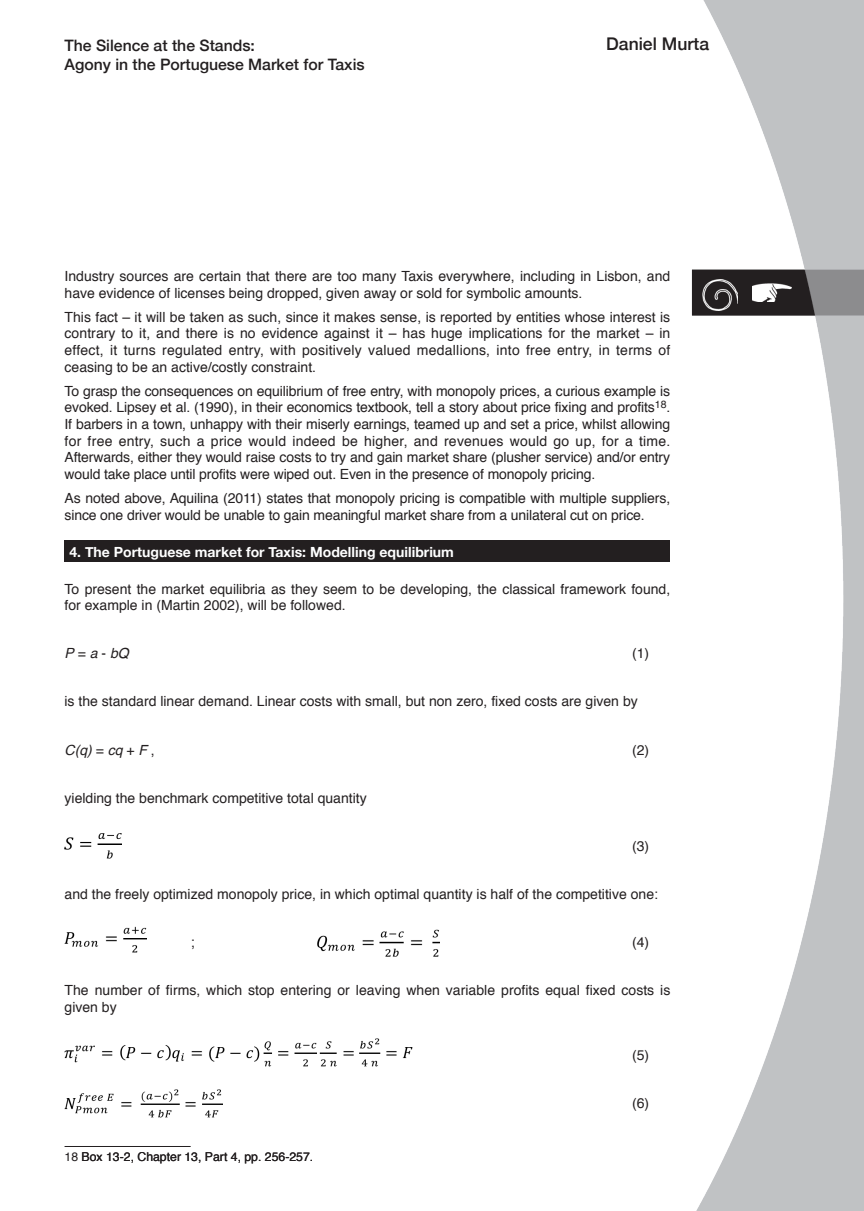
<style>
.page{position:relative;width:864px;height:1211px;background:#fff}
.page>*{position:absolute;margin:0;border:0;box-sizing:border-box;transform-origin:0 0}
.t1{font:500 17.5px "Helvetica Neue";color:#231f20}
.t2{font:500 15.75px "Helvetica Neue";color:#231f20}
.texto{font:14px/16.6px "Helvetica";color:#231f20}
.NOTAS{font:14px/16.6px "Helvetica";color:#231f20}
._1_Titulo{font:700 14px "Helvetica Neue";color:#fff}
.texto-2{font:italic 14px "Helvetica";color:#231f20}
.NOTAS-2{font:12.25px "Helvetica";color:#231f20}
.s1{font-style:normal}
</style>
<div class="page">
<img style="left:691px;top:0;width:172px;height:1210px">
<svg style="left:692px;top:270px;width:171px;height:45px;background:#575456"></svg>
<img style="left:64px;top:833px;width:57px;height:26px">
<img style="left:64px;top:926px;width:83px;height:27px">
<img style="left:317px;top:929px;width:122px;height:28px">
<img style="left:64px;top:1038px;width:349px;height:29px">
<img style="left:64px;top:1089px;width:158px;height:29px">
<hr style="left:64px;top:1146px;width:126px;height:1px;background:#231f20">
<div style="left:64px;top:540px;width:606px;height:21px;background:#231f20"></div>
<p class="t2" style="left:64px;top:33px;width:192px">The Silence at the Stands:</p>
<p class="t1" style="left:606px;top:30px;width:104px">Daniel Murta</p>
<p class="t2" style="left:64px;top:52px;width:301px">Agony in the Portuguese Market for Taxis</p>
<p class="NOTAS" style="left:64px;top:268px;width:607px">Industry sources are certain that there are too many Taxis everywhere, including in Lisbon, and have evidence of licenses being dropped, given away or sold for symbolic amounts.</p>
<p class="texto" style="left:64px;top:309px;width:607px;text-align:justify">This fact – it will be taken as such, since it makes sense, is reported by entities whose interest is contrary to it, and there is no evidence against it – has huge implications for the market – in effect, it turns regulated entry, with positively valued medallions, into free entry, in terms of ceasing to be an active/costly constraint.</p>
<p class="texto" style="left:64px;top:383px;width:607px;text-align:justify">To grasp the consequences on equilibrium of free entry, with monopoly prices, a curious example is evoked. Lipsey et al. (1990), in their economics textbook, tell a story about price fixing and profits<sup>18</sup>.<br>If barbers in a town, unhappy with their miserly earnings, teamed up and set a price, whilst allowing for free entry, such a price would indeed be higher, and revenues would go up, for a time.<br>Afterwards, either they would raise costs to try and gain market share (plusher service) and/or entry would take place until profits were wiped out. Even in the presence of monopoly pricing.</p>
<p class="texto" style="left:64px;top:490px;width:607px">As noted above, Aquilina (2011) states that monopoly pricing is compatible with multiple suppliers, since one driver would be unable to gain meaningful market share from a unilateral cut on price.</p>
<p class="_1_Titulo" style="left:69px;top:541px;width:386px">4. The Portuguese market for Taxis: Modelling equilibrium</p>
<p class="texto" style="left:64px;top:580px;width:607px">To present the market equilibria as they seem to be developing, the classical framework found, for example in (Martin 2002), will be followed.</p>
<p class="texto-2" style="left:64px;top:642px;width:66px">P <span class="s1">=</span> a <span class="s1">-</span> bQ</p>
<p class="texto" style="left:631px;top:645px;width:19px">(1)</p>
<p class="texto" style="left:64px;top:693px;width:574px">is the standard linear demand. Linear costs with small, but non zero, fixed costs are given by</p>
<p class="texto-2" style="left:64px;top:738px;width:92px">C(q) <span class="s1">=</span> cq <span class="s1">+</span> F <span class="s1">,</span></p>
<p class="texto" style="left:631px;top:741px;width:19px">(2)</p>
<p class="texto" style="left:64px;top:790px;width:303px">yielding the benchmark competitive total quantity</p>
<p class="texto" style="left:631px;top:838px;width:19px">(3)</p>
<p class="texto" style="left:64px;top:886px;width:594px">and the freely optimized monopoly price, in which optimal quantity is half of the competitive one:</p>
<p class="texto" style="left:190px;top:934px;width:5px">;</p>
<p class="texto" style="left:631px;top:934px;width:19px">(4)</p>
<p class="texto" style="left:64px;top:982px;width:607px">The number of firms, which stop entering or leaving when variable profits equal fixed costs is given by</p>
<p class="texto" style="left:631px;top:1047px;width:19px">(5)</p>
<p class="texto" style="left:631px;top:1095px;width:19px">(6)</p>
<p class="NOTAS-2" style="left:82px;top:1147px;width:233px">Box 13-2, Chapter 13, Part 4, pp. 256-257.</p>
</div>
